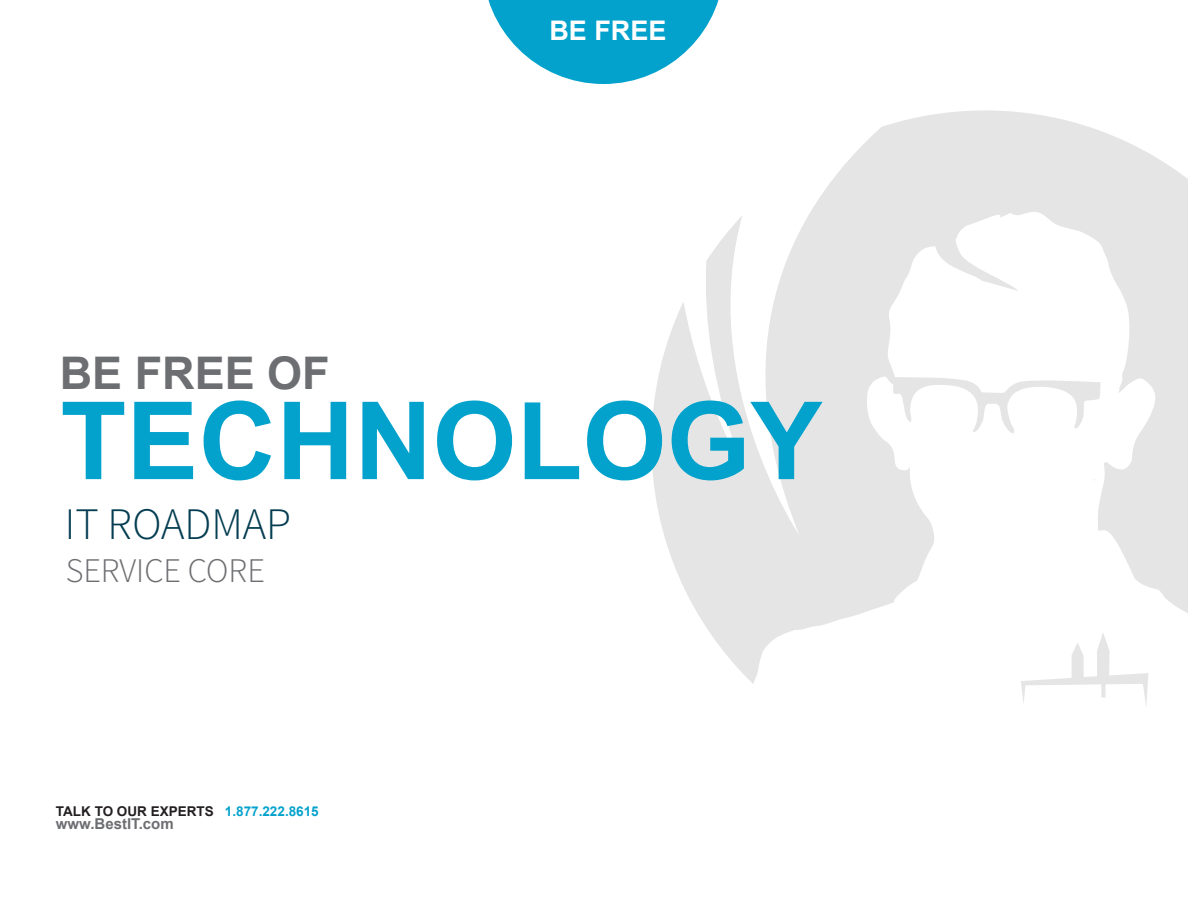
<style>
.page{position:relative;width:1188px;height:918px;background:#fff}
.page>*{position:absolute;margin:0;border:0;box-sizing:border-box;transform-origin:0 0}
.t1{font:700 108px "Arial";color:#03a2cc}
.t2{font:300 45px "Source Sans Pro";color:#043d51}
.t3{font:700 45px "Arial";color:#6d6e71}
.t4{font:300 34.5px "Source Sans Pro";color:#6d6e71}
.t5{font:700 27px "Arial";color:#fff}
.t6{font:700 15px "Arial";color:#6d6e71}
.t7{font:700 13.5px "Arial";color:#231f20}
.s1{color:#03a2cc}
</style>
<div class="page">
<svg style="left:488px;top:0;width:231px;height:84px"></svg>
<svg style="left:651px;top:110px;width:537px;height:574px"></svg>
<svg style="left:1021px;top:632px;width:127px;height:74px"></svg>
<p class="t3" style="left:60px;top:343px;width:272px">BE FREE OF</p>
<p class="t5" style="left:549px;top:12px;width:119px">BE FREE</p>
<p class="t1" style="left:60px;top:369px;width:764px">TECHNOLOGY</p>
<p class="t2" style="left:65px;top:497px;width:228px">IT ROADMAP</p>
<p class="t4" style="left:66px;top:550px;width:201px">SERVICE CORE</p>
<p class="t7" style="left:56px;top:802px;width:264px">TALK TO OUR EXPERTS <span class="s1">1.877.222.8615</span></p>
<p class="t6" style="left:56px;top:814px;width:119px">www.BestIT.com</p>
</div>
